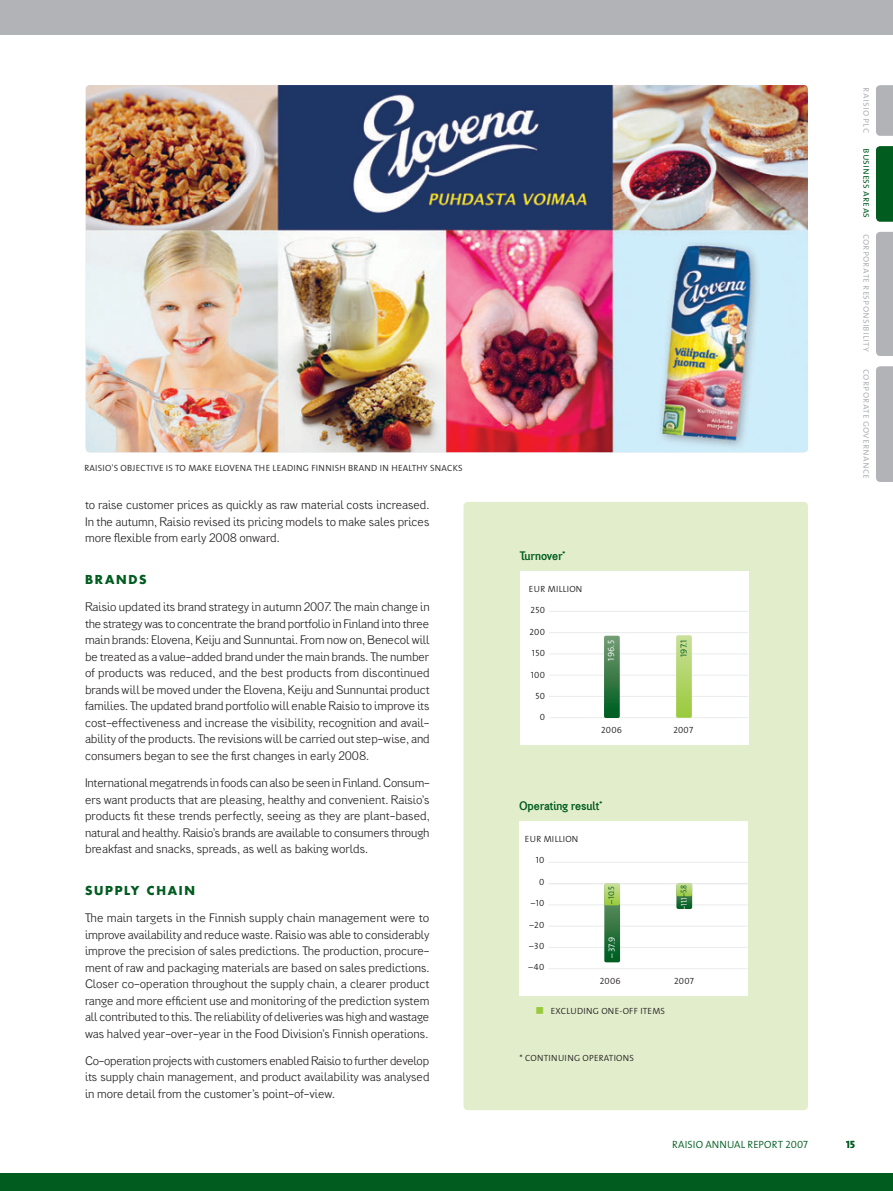
<style>
.page{position:relative;width:893px;height:1191px;background:#fff}
.page>*{position:absolute;margin:0;border:0;box-sizing:border-box;transform-origin:0 0}
.t1{font:12px/16.5px "Generation Gothic Lig";color:#231f20;text-align:justify}
.t2{font:12px "Generation Gothic Med";letter-spacing:-.015em;color:#015c20}
.t3{font:700 12px "Futura";letter-spacing:.14em;color:#015c20}
.t4{font:10.5px "The Sans Semi Light Caps";letter-spacing:.01em;color:#b2b3b7}
.t5{font:10.5px "The Sans Semi Light Caps";letter-spacing:.005em;color:#015c20}
.t6{font:10.5px "The Sans Bold Caps";color:#015c20}
.t7{font:9px "The Sans Semi Light Caps";letter-spacing:.025em;color:#231f20}
.t8{font:9px "The Sans Semi Light Caps";color:#fff}
.t9{font:9px "The Sans Semi Light Caps";color:#015c20}
.t10{font:8.25px "The Sans Semi Light Caps";color:#fff;scale:.9 1}
.t11{font:8.25px "The Sans Semi Light Caps";color:#015c20}
.s1{color:#015c20}
</style>
<div class="page">
<img style="left:86px;top:85px;width:722px;height:367px">
<div style="left:0;top:1174px;width:893px;height:17px;background:#015c20"></div>
<div style="left:0;top:0;width:893px;height:34px;background:#b2b3b7"></div>
<div style="left:463px;top:502px;width:345px;height:608px;background:#e2eecb;border-radius:4px"></div>
<div style="left:520px;top:571px;width:229px;height:174px;background:#fff"></div>
<hr style="left:549px;top:696px;width:199px;height:1px;background:#eaebec">
<hr style="left:549px;top:675px;width:199px;height:1px;background:#eaebec">
<hr style="left:549px;top:653px;width:199px;height:1px;background:#eaebec">
<hr style="left:549px;top:632px;width:199px;height:1px;background:#eaebec">
<hr style="left:549px;top:611px;width:199px;height:1px;background:#eaebec">
<hr style="left:549px;top:717px;width:199px;height:1px;background:#eaebec">
<svg style="left:604px;top:635px;width:16px;height:83px"></svg>
<svg style="left:676px;top:635px;width:16px;height:83px"></svg>
<div style="left:519px;top:821px;width:229px;height:175px;background:#fff"></div>
<hr style="left:548px;top:947px;width:200px;height:1px;background:#eaebec">
<hr style="left:548px;top:925px;width:200px;height:1px;background:#eaebec">
<hr style="left:548px;top:904px;width:200px;height:1px;background:#eaebec">
<hr style="left:548px;top:883px;width:200px;height:1px;background:#eaebec">
<hr style="left:548px;top:862px;width:200px;height:1px;background:#eaebec">
<hr style="left:548px;top:968px;width:200px;height:1px;background:#eaebec">
<svg style="left:604px;top:883px;width:16px;height:79px"></svg>
<svg style="left:676px;top:883px;width:16px;height:26px"></svg>
<svg style="left:876px;top:85px;width:17px;height:51px"></svg>
<svg style="left:876px;top:146px;width:17px;height:76px"></svg>
<div style="left:876px;top:232px;width:17px;height:124px;background:#b2b3b7"></div>
<div style="left:876px;top:366px;width:17px;height:116px;background:#b2b3b7"></div>
<p class="t7" style="left:85px;top:460px;width:6px">RAISIO</p>
<p class="t7" style="left:112px;top:460px;width:130px">'S OBJECTIVE IS TO MAKE ELOVENA</p>
<p class="t7" style="left:254px;top:460px;width:68px">THE LEADING FINNIS</p>
<p class="t7" style="left:339px;top:460px;width:21px">H BRAN</p>
<p class="t7" style="left:371px;top:460px;width:33px">D IN HEALT</p>
<p class="t7" style="left:416px;top:460px;width:21px">HY SNA</p>
<p class="t7" style="left:447px;top:460px;width:16px">CKS</p>
<p class="t1" style="left:85px;top:497px;width:346px">to raise customer prices as quickly as raw material costs increased.<br>In the autumn, Raisio revised its pricing models to make sales prices more flexible from early 2008 onward.</p>
<p class="t3" style="left:85px;top:571px;width:63px">BRANDS</p>
<p class="t1" style="left:85px;top:599px;width:346px">Raisio updated its brand strategy in autumn 2007. The main change in the strategy was to concentrate the brand portfolio in Finland into three main brands: Elovena, Keiju and Sunnuntai. From now on, Benecol will be treated as a value-added brand under the main brands. The number of products was reduced, and the best products from discontinued brands will be moved under the Elovena, Keiju and Sunnuntai product families. The updated brand portfolio will enable Raisio to improve its cost-effectiveness and increase the visibility, recognition and avail&shy;ability of the products. The revisions will be carried out step-wise, and consumers began to see the first changes in early 2008.</p>
<p class="t1" style="left:85px;top:774px;width:346px">International megatrends in foods can also be seen in Finland. Consum&shy;ers want products that are pleasing, healthy and convenient. Raisio’s products fit these trends perfectly, seeing as they are plant-based, natural and healthy. Raisio’s brands are available to consumers through breakfast and snacks, spreads, as well as baking worlds.</p>
<p class="t3" style="left:85px;top:882px;width:111px">SUPPLY CHAIN</p>
<p class="t1" style="left:85px;top:910px;width:346px">The main targets in the Finnish supply chain management were to improve availability and reduce waste. Raisio was able to considerably improve the precision of sales predictions. The production, procure&shy;ment of raw and packaging materials are based on sales predictions.<br>Closer co-operation throughout the supply chain, a clearer product range and more efficient use and monitoring of the prediction system all contributed to this. The reliability of deliveries was high and wastage was halved year-over-year in the Food Division’s Finnish operations.</p>
<p class="t1" style="left:85px;top:1052px;width:346px">Co-operation projects with customers enabled Raisio to further develop its supply chain management, and product availability was analysed in more detail from the customer’s point-of-view.</p>
<p class="t2" style="left:520px;top:548px;width:47px">Turnover*</p>
<p class="t7" style="left:529px;top:581px;width:33px">EUR MILLION</p>
<p class="t7" style="left:531px;top:603px;width:16px">250</p>
<p class="t7" style="left:529px;top:624px;width:17px">200</p>
<p class="t7" style="left:532px;top:645px;width:15px">150</p>
<p class="t7" style="left:531px;top:667px;width:16px">100</p>
<p class="t7" style="left:535px;top:688px;width:11px">50</p>
<p class="t7" style="left:540px;top:710px;width:7px">0</p>
<p class="t8" style="left:604px;top:661px;width:22px;rotate:-90deg">196.5</p>
<p class="t9" style="left:676px;top:657px;width:19px;rotate:-90deg">197.1</p>
<p class="t7" style="left:601px;top:722px;width:22px">2006</p>
<p class="t7" style="left:673px;top:722px;width:21px">2007</p>
<p class="t2" style="left:519px;top:799px;width:85px">Operating result*</p>
<p class="t7" style="left:525px;top:831px;width:33px">EUR MILLION</p>
<p class="t7" style="left:536px;top:853px;width:10px">10</p>
<p class="t7" style="left:539px;top:874px;width:7px">0</p>
<p class="t7" style="left:531px;top:895px;width:15px">–10</p>
<p class="t7" style="left:529px;top:917px;width:16px">–20</p>
<p class="t7" style="left:529px;top:938px;width:17px">–30</p>
<p class="t7" style="left:528px;top:959px;width:17px">–40</p>
<p class="t11" style="left:605px;top:903px;width:19px;rotate:-90deg">–10.5</p>
<p class="t10" style="left:677px;top:909px;width:29px;rotate:-90deg">–11.1<span class="s1">–5.8</span></p>
<p class="t8" style="left:604px;top:957px;width:22px;rotate:-90deg">–37.9</p>
<p class="t7" style="left:600px;top:974px;width:22px">2006</p>
<p class="t7" style="left:674px;top:974px;width:21px">2007</p>
<p class="t7" style="left:551px;top:1003px;width:58px">EXCLU DING ONE</p>
<p class="t7" style="left:619px;top:1003px;width:10px">-OFF</p>
<p class="t7" style="left:640px;top:1003px;width:25px">ITEMS</p>
<p class="t7" style="left:519px;top:1051px;width:12px">* CONTINUIN</p>
<p class="t7" style="left:574px;top:1051px;width:15px">G OPERATIONS</p>
<p class="t4" style="left:876px;top:87px;width:47px;rotate:90deg">RAISIO PLC</p>
<p class="t5" style="left:876px;top:148px;width:72px;rotate:90deg">BUSINESS AREAS</p>
<p class="t4" style="left:876px;top:234px;width:120px;rotate:90deg">CORPORATE RESPONSIBILITY</p>
<p class="t4" style="left:876px;top:369px;width:111px;rotate:90deg">CORPORATE GOVERNANCE</p>
<p class="t5" style="left:672px;top:1136px;width:137px">RAISIO ANNUAL REPORT 2007</p>
<p class="t6" style="left:846px;top:1136px;width:10px">15</p>
</div>
